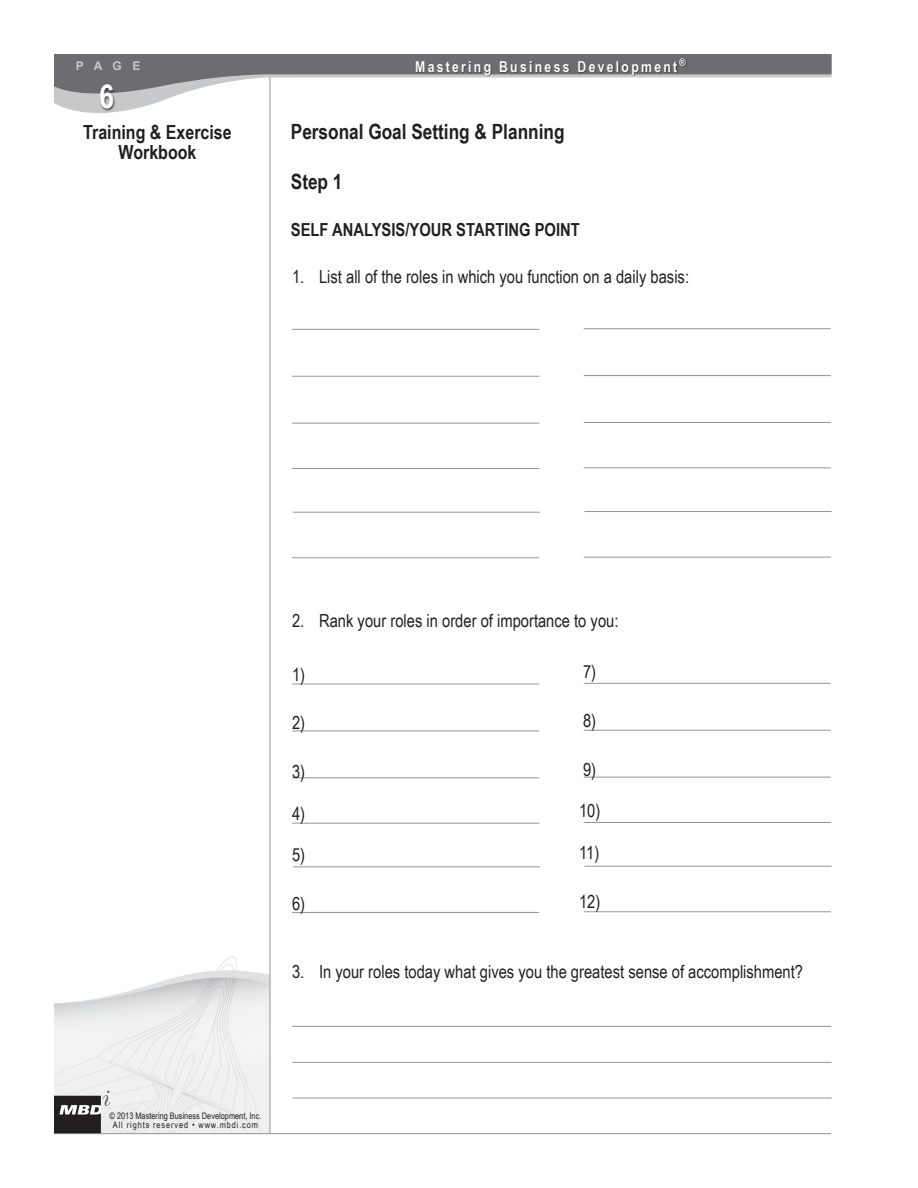
<style>
.page{position:relative;width:918px;height:1188px;background:#fff}
.page>*{position:absolute;margin:0;border:0;box-sizing:border-box;transform-origin:0 0}
.t1{font:700 33px "Arial Narrow";color:#fff}
.t2{font:700 21px "Arial Narrow";color:#231f20}
.t3{font:700 19.5px/20.4px "Arial Narrow";color:#231f20;text-align:center}
.Level_1__-_in_text{font:18px "Arial Narrow";color:#231f20}
.t4{font:700 18px "Arial Narrow";color:#231f20}
.t5{font:700 15px "Arial Narrow";letter-spacing:.15em;color:#fff}
.t6{font:700 12px "Arial";color:#c7c8ca}
.t7{font:9px/9.3px "Arial Narrow";color:#231f20;text-align:center}
</style>
<div class="page">
<img style="left:54px;top:921px;width:216px;height:212px">
<hr style="left:54px;top:1133px;width:777px;height:1px;background:#939598">
<hr style="left:270px;top:75px;width:1px;height:1059px;background:#939598">
<svg style="left:54px;top:1091px;width:56px;height:42px"></svg>
<svg style="left:54px;top:103px;width:217px;height:10px"></svg>
<svg style="left:54px;top:54px;width:778px;height:49px"></svg>
<div style="left:99px;top:84px;width:17px;height:28px;background:#231f20;opacity:.73"></div>
<div style="left:416px;top:58px;width:271px;height:18px;background:#231f20;opacity:.75"></div>
<hr style="left:293px;top:1062px;width:539px;height:1px;background:#939598">
<hr style="left:293px;top:1098px;width:539px;height:1px;background:#939598">
<hr style="left:292px;top:684px;width:247px;height:1px;background:#939598">
<hr style="left:292px;top:731px;width:247px;height:1px;background:#939598">
<hr style="left:292px;top:777px;width:247px;height:1px;background:#939598">
<hr style="left:292px;top:823px;width:247px;height:1px;background:#939598">
<hr style="left:292px;top:912px;width:247px;height:1px;background:#939598">
<hr style="left:293px;top:866px;width:247px;height:1px;background:#939598">
<hr style="left:584px;top:683px;width:247px;height:1px;background:#939598">
<hr style="left:584px;top:730px;width:247px;height:1px;background:#939598">
<hr style="left:584px;top:777px;width:247px;height:1px;background:#939598">
<hr style="left:584px;top:822px;width:247px;height:1px;background:#939598">
<hr style="left:584px;top:911px;width:247px;height:1px;background:#939598">
<hr style="left:584px;top:866px;width:248px;height:1px;background:#939598">
<hr style="left:292px;top:329px;width:247px;height:1px;background:#939598">
<hr style="left:292px;top:376px;width:247px;height:1px;background:#939598">
<hr style="left:292px;top:423px;width:247px;height:1px;background:#939598">
<hr style="left:292px;top:468px;width:247px;height:1px;background:#939598">
<hr style="left:292px;top:557px;width:247px;height:1px;background:#939598">
<hr style="left:293px;top:512px;width:247px;height:1px;background:#939598">
<hr style="left:584px;top:328px;width:247px;height:1px;background:#939598">
<hr style="left:584px;top:375px;width:247px;height:1px;background:#939598">
<hr style="left:584px;top:422px;width:247px;height:1px;background:#939598">
<hr style="left:584px;top:467px;width:247px;height:1px;background:#939598">
<hr style="left:584px;top:557px;width:247px;height:1px;background:#939598">
<hr style="left:584px;top:511px;width:248px;height:1px;background:#939598">
<hr style="left:292px;top:1026px;width:539px;height:1px;background:#939598">
<p class="t6" style="left:76px;top:57px;width:66px">P A G E</p>
<h1 class="t1" style="left:99px;top:71px;width:17px">6</h1>
<p class="t3" style="left:83px;top:121px;width:150px">Training &amp; Exercise<br>Workbook</p>
<p class="t5" style="left:415px;top:55px;width:272px">Mastering Business Development<sup>®</sup></p>
<p class="t2" style="left:291px;top:115px;width:275px">Personal Goal Setting &amp; Planning</p>
<p class="t2" style="left:291px;top:166px;width:53px">Step 1</p>
<p class="t4" style="left:291px;top:216px;width:290px">SELF ANALYSIS/YOUR STARTING POINT</p>
<p class="Level_1__-_in_text" style="left:292px;top:264px;width:399px">1. List all of the roles in which you function on a daily basis:</p>
<p class="Level_1__-_in_text" style="left:292px;top:608px;width:328px">2. Rank your roles in order of importance to you:</p>
<p class="Level_1__-_in_text" style="left:292px;top:661px;width:15px">1)</p>
<p class="Level_1__-_in_text" style="left:292px;top:710px;width:15px">2)</p>
<p class="Level_1__-_in_text" style="left:292px;top:758px;width:15px">3)</p>
<p class="Level_1__-_in_text" style="left:292px;top:800px;width:15px">4)</p>
<p class="Level_1__-_in_text" style="left:292px;top:842px;width:15px">5)</p>
<p class="Level_1__-_in_text" style="left:292px;top:890px;width:15px">6)</p>
<p class="Level_1__-_in_text" style="left:583px;top:659px;width:15px">7)</p>
<p class="Level_1__-_in_text" style="left:583px;top:707px;width:15px">8)</p>
<p class="Level_1__-_in_text" style="left:583px;top:756px;width:15px">9)</p>
<p class="Level_1__-_in_text" style="left:579px;top:798px;width:23px">10)</p>
<p class="Level_1__-_in_text" style="left:579px;top:840px;width:22px">11)</p>
<p class="Level_1__-_in_text" style="left:579px;top:888px;width:23px">12)</p>
<p class="Level_1__-_in_text" style="left:292px;top:958px;width:513px">3. In your roles today what gives you the greatest sense of accomplishment?</p>
<p class="t7" style="left:110px;top:1111px;width:153px">© 2013 Mastering Business Development, Inc.<br>All rights reserved • www.mbdi.com</p>
</div>
